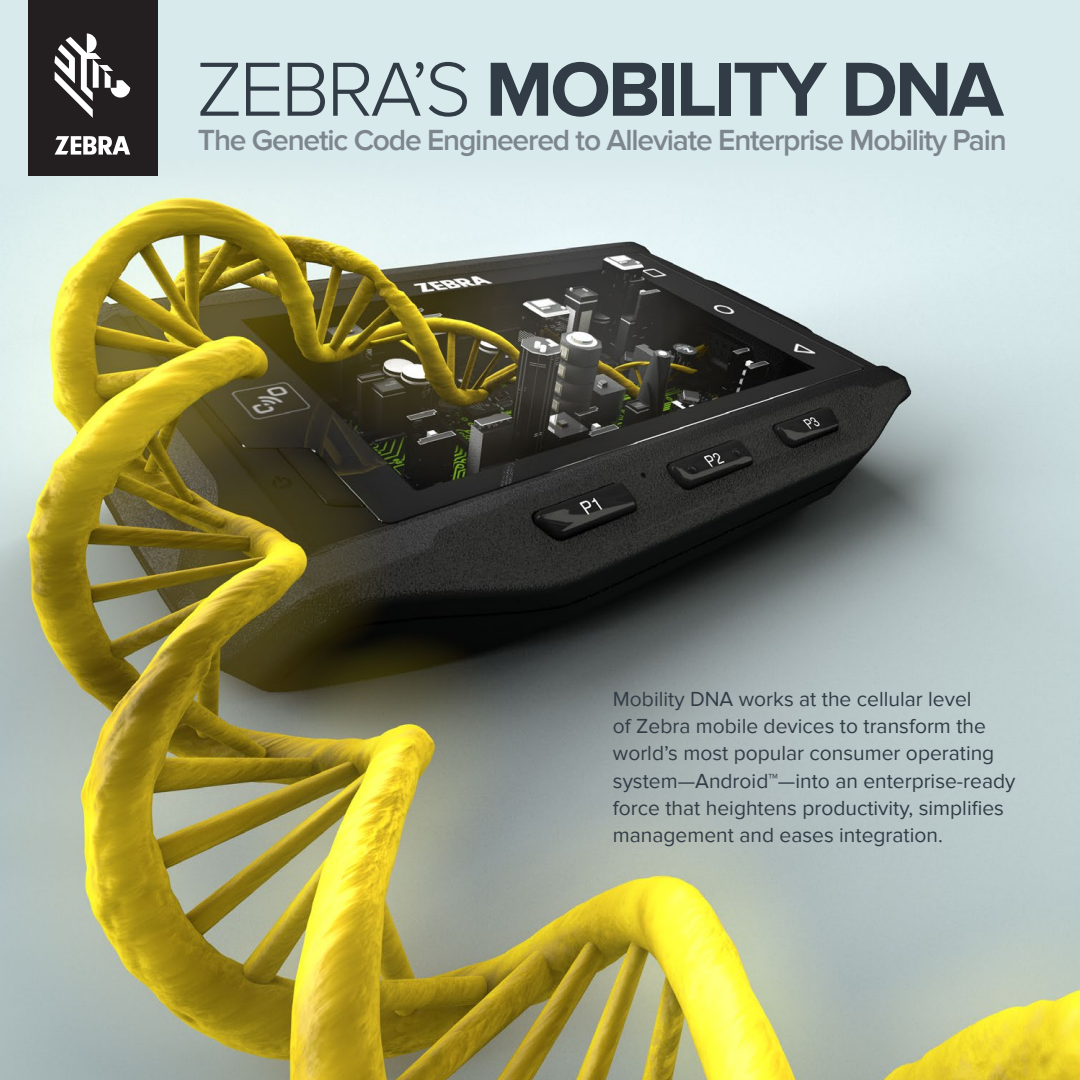
<style>
.page{position:relative;width:1080px;height:1080px;background:#fff}
.page>*{position:absolute;margin:0;border:0;box-sizing:border-box;transform-origin:0 0}
.t1{font:700 79.35px "Proxima Nova";letter-spacing:-.04em;color:#313c46}
.t2{font:600 30px "Proxima Nova";letter-spacing:-.04em;color:#7e868d}
.t3{font:21px/27px "Proxima Nova";color:#313c46}
.s1{font-weight:300}
</style>
<div class="page">
<img style="left:0;top:0;width:1080px;height:1080px">
<div style="left:28px;top:0;width:130px;height:176px;background:#231f20"></div>
<svg style="left:55px;top:33px;width:75px;height:85px"></svg>
<svg style="left:55px;top:136px;width:75px;height:19px"></svg>
<h1 class="t1" style="left:196px;top:44px;width:809px"><span class="s1">ZEBRA’S</span> MOBILITY DNA</h1>
<h2 class="t2" style="left:198px;top:123px;width:810px">The Genetic Code Engineered to Alleviate Enterprise Mobility Pain</h2>
<p class="t3" style="left:613px;top:686px;width:404px">Mobility DNA works at the cellular level<br>of Zebra mobile devices to transform the world’s most popular consumer operating system—Android™—into an enterprise-ready force that heightens productivity, simplifies management and eases integration.</p>
</div>
